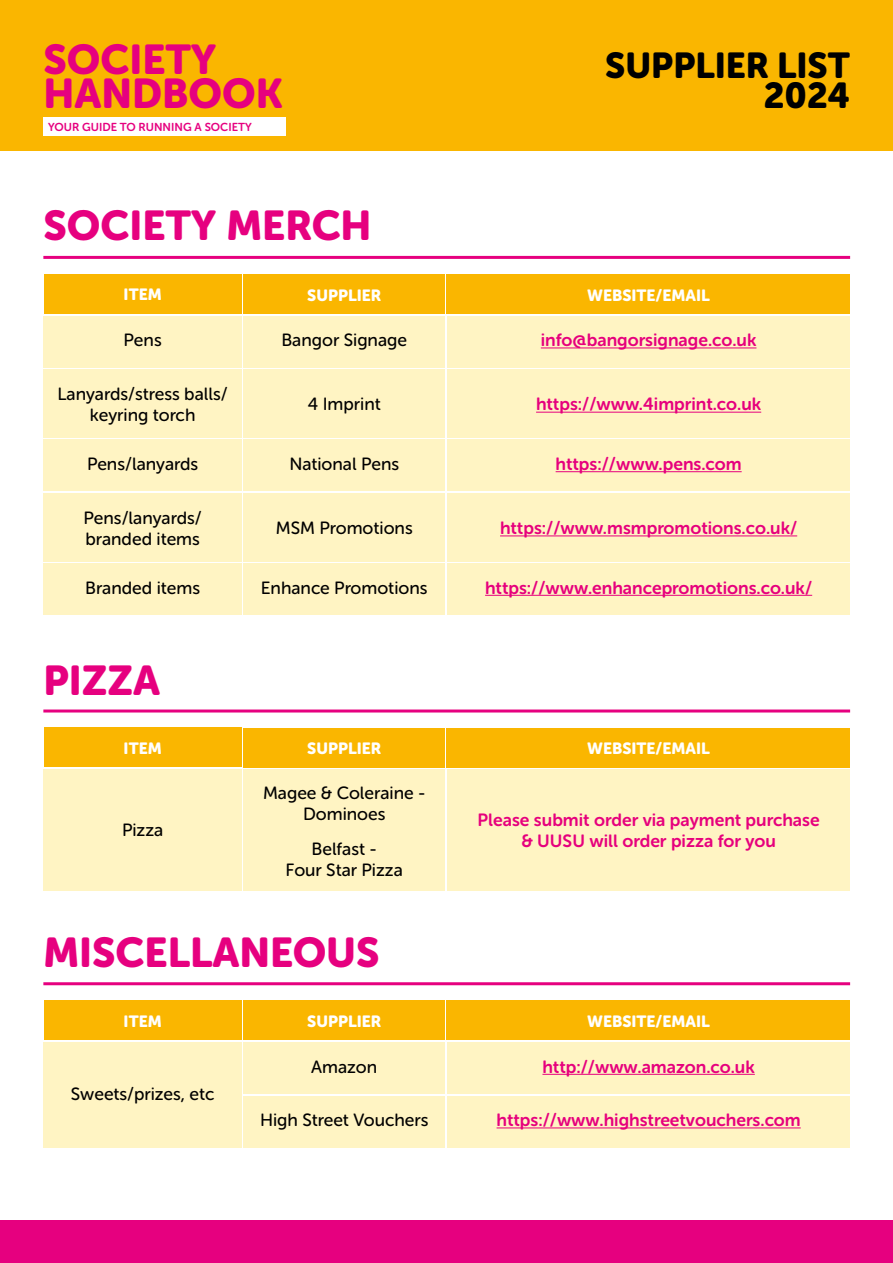
<style>
.page{position:relative;width:893px;height:1263px;background:#fff}
.page>*{position:absolute;margin:0;border:0;box-sizing:border-box;transform-origin:0 0}
.t1{font:41.4px/34.5px "Museo Sans Rounded 900";color:#e6007f}
.t2{font:35.85px/29.8px "Museo Sans Rounded 900";color:#000;text-align:right}
.t3{font:17.7px/21.1px "Museo Sans Rounded 700";color:#e6007d;text-align:center}
.t4{font:17.7px/21.1px "Museo Sans Rounded 500";color:#000;text-align:center}
.t5{font:16.2px "Museo Sans Rounded 900";color:#fff}
.t6{font:11.55px "Museo Sans Rounded 700";color:#e6007f}
</style>
<div class="page">
<div style="left:0;top:0;width:893px;height:151px;background:#fab600"></div>
<div style="left:0;top:1220px;width:893px;height:43px;background:#e6007f"></div>
<div style="left:43px;top:316px;width:198px;height:51px;background:#fff4c3"></div>
<div style="left:44px;top:274px;width:197px;height:40px;background:#fab600"></div>
<div style="left:243px;top:274px;width:202px;height:40px;background:#fab600"></div>
<div style="left:447px;top:274px;width:403px;height:40px;background:#fab600"></div>
<div style="left:243px;top:316px;width:202px;height:51px;background:#fff4c3"></div>
<div style="left:447px;top:316px;width:403px;height:51px;background:#fff4c3"></div>
<div style="left:43px;top:118px;width:243px;height:18px;background:#fff"></div>
<hr style="left:43px;top:256px;width:807px;height:3px;background:#e6007f">
<hr style="left:541px;top:347px;width:215px;height:1px;background:#e6007d">
<div style="left:43px;top:369px;width:198px;height:68px;background:#fff4c3"></div>
<div style="left:243px;top:369px;width:202px;height:68px;background:#fff4c3"></div>
<div style="left:447px;top:369px;width:403px;height:68px;background:#fff4c3"></div>
<hr style="left:536px;top:412px;width:225px;height:1px;background:#e6007d">
<div style="left:43px;top:439px;width:198px;height:52px;background:#fff4c3"></div>
<div style="left:243px;top:439px;width:202px;height:52px;background:#fff4c3"></div>
<div style="left:447px;top:439px;width:403px;height:52px;background:#fff4c3"></div>
<hr style="left:556px;top:471px;width:186px;height:1px;background:#e6007d">
<div style="left:43px;top:493px;width:198px;height:68px;background:#fff4c3"></div>
<div style="left:243px;top:493px;width:202px;height:68px;background:#fff4c3"></div>
<div style="left:447px;top:493px;width:403px;height:68px;background:#fff4c3"></div>
<hr style="left:500px;top:535px;width:297px;height:1px;background:#e6007d">
<div style="left:43px;top:563px;width:198px;height:52px;background:#fff4c3"></div>
<div style="left:243px;top:563px;width:202px;height:52px;background:#fff4c3"></div>
<div style="left:447px;top:563px;width:403px;height:52px;background:#fff4c3"></div>
<hr style="left:485px;top:595px;width:327px;height:1px;background:#e6007d">
<div style="left:43px;top:769px;width:198px;height:122px;background:#fff4c3"></div>
<div style="left:44px;top:727px;width:197px;height:40px;background:#fab600"></div>
<div style="left:243px;top:728px;width:202px;height:39px;background:#fab600"></div>
<div style="left:447px;top:728px;width:403px;height:39px;background:#fab600"></div>
<div style="left:243px;top:769px;width:202px;height:122px;background:#fff4c3"></div>
<div style="left:447px;top:769px;width:403px;height:122px;background:#fff4c3"></div>
<hr style="left:43px;top:709px;width:807px;height:3px;background:#e6007f">
<div style="left:43px;top:1042px;width:198px;height:105px;background:#fff4c3"></div>
<div style="left:44px;top:1000px;width:197px;height:40px;background:#fab600"></div>
<div style="left:243px;top:1000px;width:202px;height:40px;background:#fab600"></div>
<div style="left:447px;top:1000px;width:403px;height:40px;background:#fab600"></div>
<div style="left:243px;top:1042px;width:202px;height:52px;background:#fff4c3"></div>
<div style="left:447px;top:1042px;width:403px;height:52px;background:#fff4c3"></div>
<hr style="left:43px;top:982px;width:807px;height:3px;background:#e6007f">
<hr style="left:542px;top:1074px;width:213px;height:1px;background:#e6007d">
<div style="left:243px;top:1096px;width:202px;height:51px;background:#fff4c3"></div>
<div style="left:447px;top:1096px;width:403px;height:51px;background:#fff4c3"></div>
<hr style="left:497px;top:1127px;width:304px;height:1px;background:#e6007d">
<h1 class="t1" style="left:43px;top:42px;width:241px">SOCIETY<br>HANDBOOK</h1>
<p class="t6" style="left:48px;top:121px;width:205px">YOUR GUIDE TO RUNNING A SOCIETY</p>
<h1 class="t1" style="left:43px;top:208px;width:330px">SOCIETY MERCH</h1>
<h2 class="t2" style="left:605px;top:51px;width:247px">SUPPLIER LIST<br>2024</h2>
<p class="t5" style="left:124px;top:285px;width:40px">ITEM</p>
<p class="t5" style="left:307px;top:286px;width:75px">SUPPLIER</p>
<p class="t5" style="left:587px;top:286px;width:124px">WEBSITE/EMAIL</p>
<p class="t4" style="left:124px;top:330px;width:40px">Pens</p>
<p class="t4" style="left:281px;top:330px;width:127px">Bangor Signage</p>
<p class="t3" style="left:541px;top:330px;width:217px">info@bangorsignage.co.uk</p>
<p class="t4" style="left:58px;top:383px;width:172px">Lanyards/stress balls/ keyring torch</p>
<p class="t4" style="left:308px;top:394px;width:74px">4 Imprint</p>
<p class="t3" style="left:536px;top:394px;width:227px">https://www.4imprint.co.uk</p>
<p class="t4" style="left:87px;top:453px;width:113px">Pens/lanyards</p>
<p class="t4" style="left:289px;top:453px;width:111px">National Pens</p>
<p class="t3" style="left:556px;top:453px;width:188px">https://www.pens.com</p>
<p class="t4" style="left:84px;top:507px;width:120px;text-align:left">Pens/lanyards/ branded items</p>
<p class="t4" style="left:276px;top:518px;width:138px">MSM Promotions</p>
<p class="t3" style="left:500px;top:517px;width:299px">https://www.msmpromotions.co.uk/</p>
<p class="t4" style="left:85px;top:577px;width:116px">Branded items</p>
<p class="t4" style="left:261px;top:577px;width:168px">Enhance Promotions</p>
<p class="t3" style="left:485px;top:577px;width:329px">https://www.enhancepromotions.co.uk/</p>
<h1 class="t1" style="left:43px;top:663px;width:118px">PIZZA</h1>
<p class="t5" style="left:124px;top:739px;width:40px">ITEM</p>
<p class="t5" style="left:307px;top:739px;width:75px">SUPPLIER</p>
<p class="t5" style="left:587px;top:739px;width:124px">WEBSITE/EMAIL</p>
<p class="t4" style="left:122px;top:819px;width:43px">Pizza</p>
<p class="t4" style="left:263px;top:782px;width:164px">Magee &amp; Coleraine -<br>Dominoes</p>
<p class="t4" style="left:286px;top:838px;width:119px">Belfast -<br>Four Star Pizza</p>
<h1 class="t1" style="left:43px;top:935px;width:338px">MISCELLANEOUS</h1>
<p class="t3" style="left:478px;top:809px;width:344px">Please submit order via payment purchase &amp; UUSU will order pizza for you</p>
<p class="t5" style="left:124px;top:1012px;width:40px">ITEM</p>
<p class="t5" style="left:307px;top:1012px;width:75px">SUPPLIER</p>
<p class="t5" style="left:587px;top:1012px;width:124px">WEBSITE/EMAIL</p>
<p class="t4" style="left:71px;top:1084px;width:145px">Sweets/prizes, etc</p>
<p class="t4" style="left:311px;top:1056px;width:67px">Amazon</p>
<p class="t3" style="left:542px;top:1056px;width:214px">http://www.amazon.co.uk</p>
<p class="t4" style="left:260px;top:1109px;width:170px">High Street Vouchers</p>
<p class="t3" style="left:497px;top:1109px;width:306px">https://www.highstreetvouchers.com</p>
</div>
